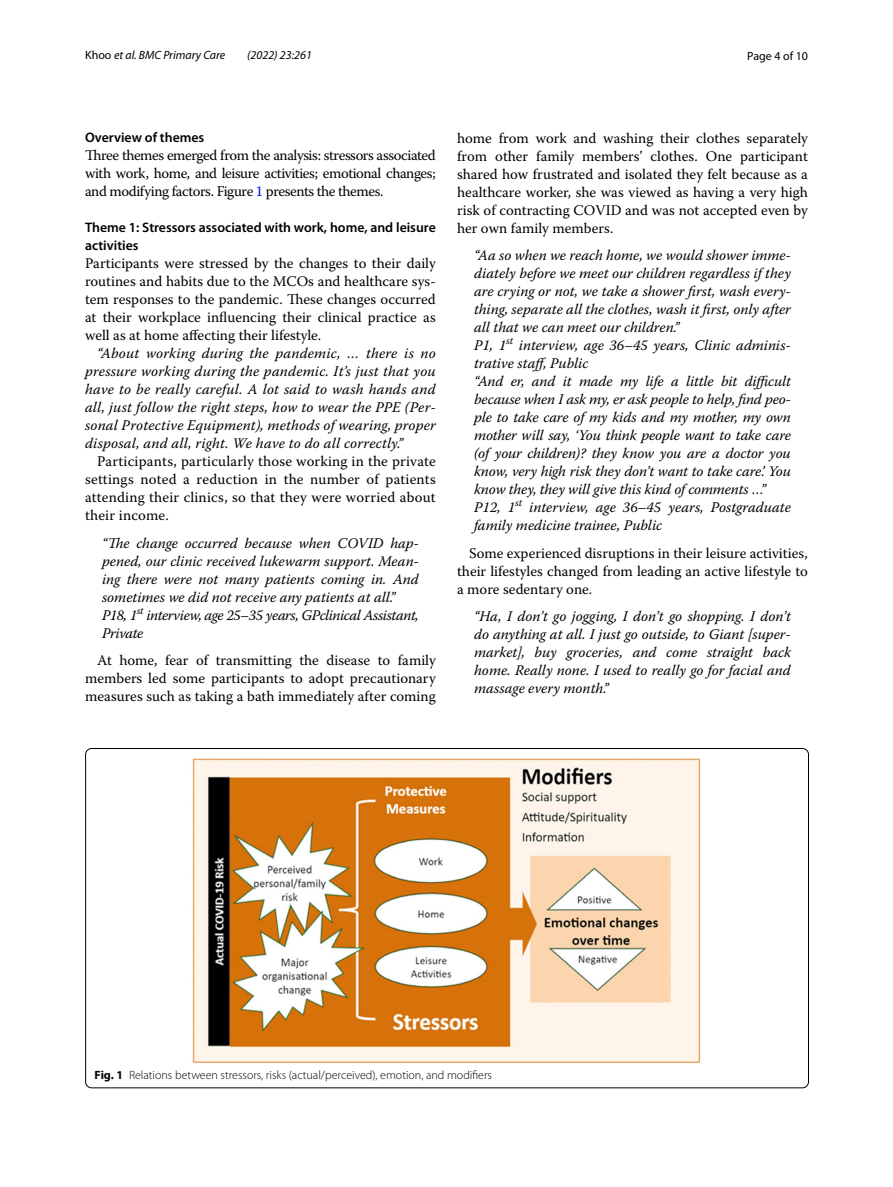
<style>
.page{position:relative;width:893px;height:1187px;background:#fff}
.page>*{position:absolute;margin:0;border:0;box-sizing:border-box;transform-origin:0 0}
.t1{font:italic 14.7px/18px "Warnock Pro";color:#000;text-align:justify}
.t2{font:14.7px/18px "Warnock Pro";color:#000;text-align:justify}
.t3{font:600 13.8px/18px "Myriad Pro";color:#000}
.t4{font:300 12px "Myriad Pro";color:#000}
.t5{font:italic 12px "Myriad Pro";color:#000}
.t6{font:12px "Myriad Pro";color:#000}
.s1{font-style:normal}
.s2{color:#00f}
.s3{font-weight:700}
</style>
<div class="page">
<img style="left:192px;top:757px;width:509px;height:306px">
<p class="t5" style="left:85px;top:48px;width:142px"><span class="s1">Khoo</span> et al. BMC Primary Care</p>
<p class="t5" style="left:247px;top:48px;width:66px">(2022) 23:261</p>
<p class="t6" style="left:747px;top:48px;width:62px">Page 4 of 10</p>
<p class="t3" style="left:85px;top:128px;width:121px">Overview of themes</p>
<p class="t2" style="left:85px;top:146px;width:352px">Three themes emerged from the analysis: stressors associated with work, home, and leisure activities; emotional changes; and modifying factors. Figure <span class="s2">1</span> presents the themes.</p>
<p class="t3" style="left:85px;top:218px;width:352px">Theme 1: Stressors associated with work, home, and leisure activities</p>
<p class="t2" style="left:85px;top:254px;width:352px">Participants were stressed by the changes to their daily routines and habits due to the MCOs and healthcare sys&shy;tem responses to the pandemic. These changes occurred at their workplace influencing their clinical practice as well as at home affecting their lifestyle.</p>
<p class="t1" style="left:85px;top:344px;width:352px;text-indent:12px">“About working during the pandemic, … there is no pressure working during the pandemic. It’s just that you have to be really careful. A lot said to wash hands and all, just follow the right steps, how to wear the PPE (Per&shy;sonal Protective Equipment), methods of wearing, proper disposal, and all, right. We have to do all correctly.”</p>
<p class="t2" style="left:85px;top:452px;width:352px;text-indent:12px">Participants, particularly those working in the private settings noted a reduction in the number of patients attending their clinics, so that they were worried about their income.</p>
<p class="t1" style="left:102px;top:533px;width:318px;text-align:left">“The change occurred because when COVID hap&shy;pened, our clinic received lukewarm support. Mean&shy;ing there were not many patients coming in. And sometimes we did not receive any patients at all.” P18, 1<sup>st</sup> interview, age 25–35 years, GPclinical Assistant, Private</p>
<p class="t2" style="left:85px;top:651px;width:352px;text-indent:12px">At home, fear of transmitting the disease to family members led some participants to adopt precautionary measures such as taking a bath immediately after coming</p>
<p class="t2" style="left:457px;top:128px;width:352px">home from work and washing their clothes separately from other family members’ clothes. One participant shared how frustrated and isolated they felt because as a healthcare worker, she was viewed as having a very high risk of contracting COVID and was not accepted even by her own family members.</p>
<p class="t1" style="left:474px;top:246px;width:318px;text-align:left">“Aa so when we reach home, we would shower imme&shy;diately before we meet our children regardless if they are crying or not, we take a shower first, wash every&shy;thing, separate all the clothes, wash it first, only after all that we can meet our children.”<br>P1, 1<sup>st</sup> interview, age 36–45 years, Clinic adminis&shy;trative staff, Public<br>“And er, and it made my life a little bit difficult because when I ask my, er ask people to help, find peo&shy;ple to take care of my kids and my mother, my own mother will say, ‘You think people want to take care (of your children)? they know you are a doctor you know, very high risk they don’t want to take care.’ You know they, they will give this kind of comments …” P12, 1<sup>st</sup> interview, age 36–45 years, Postgraduate family medicine trainee, Public</p>
<p class="t2" style="left:457px;top:543px;width:352px;text-indent:12px">Some experienced disruptions in their leisure activities, their lifestyles changed from leading an active lifestyle to a more sedentary one.</p>
<p class="t1" style="left:474px;top:607px;width:318px">“Ha, I don’t go jogging, I don’t go shopping. I don’t do anything at all. I just go outside, to Giant [super&shy;market], buy groceries, and come straight back home. Really none. I used to really go for facial and massage every month.”</p>
<p class="t4" style="left:95px;top:1068px;width:399px"><span class="s3">Fig. 1</span> Relations between stressors, risks (actual/perceived), emotion, and modifiers</p>
</div>
